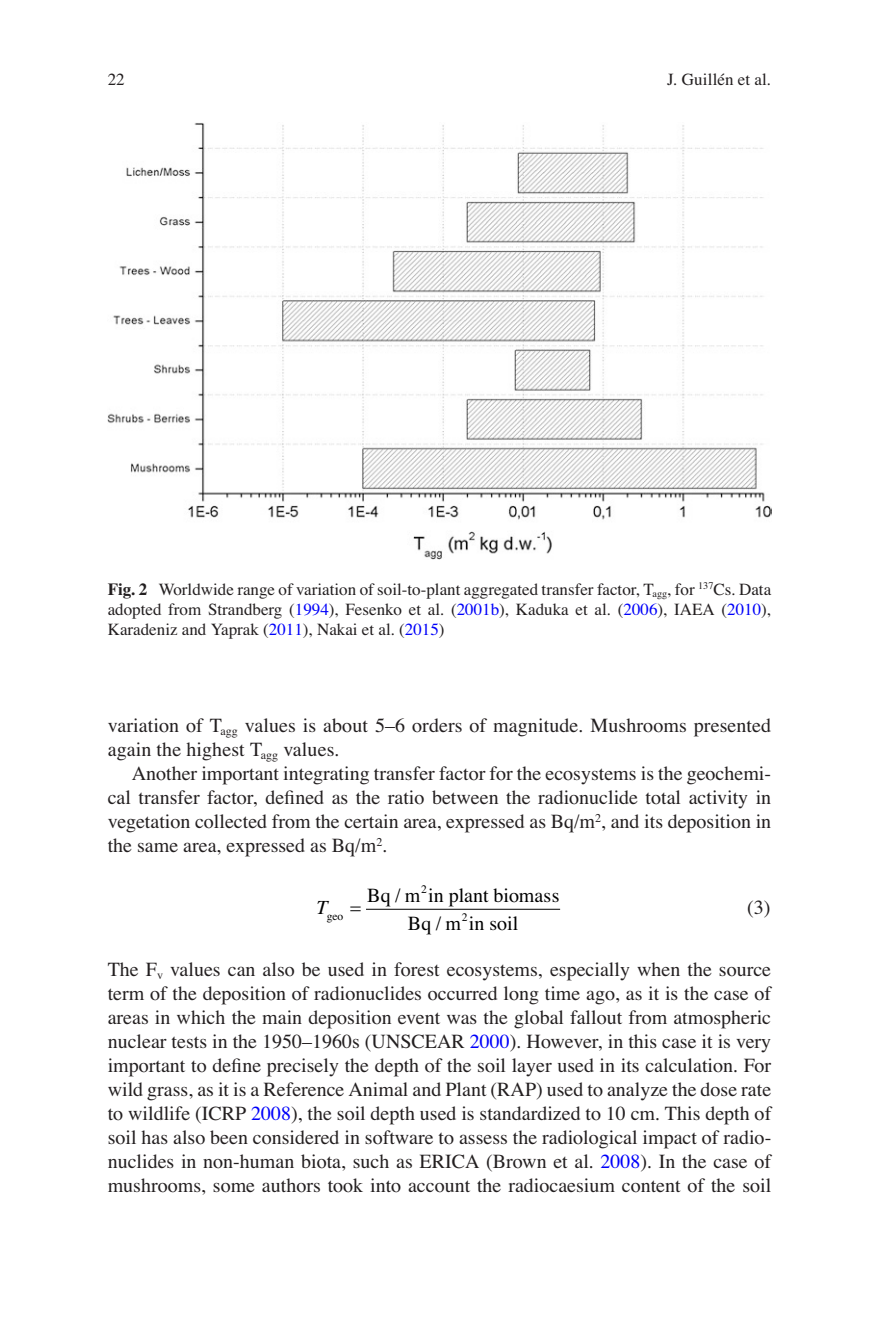
<style>
.page{position:relative;width:879px;height:1333px;background:#fff}
.page>*{position:absolute;margin:0;border:0;box-sizing:border-box;transform-origin:0 0}
.t1{font:20px/24px "Ntpqxg Times";color:#231f20;text-align:justify}
.t2{font:20px/28.2px "Snrqbr Times";color:#000;text-align:center}
.t3{font:17px/20px "Ntpqxg Times";color:#231f20;text-align:justify}
.t4{font:17px "Dsrqyn Times";letter-spacing:.01em;color:#231f20}
.t5{font:11.6px "Snrqbr Times";color:#000}
.s1{font-family:"Gyjpyf Times";font-weight:700}
.s2{color:#0000fa}
</style>
<div class="page">
<hr style="left:366px;top:908px;width:194px;height:1px;background:#000">
<img style="left:108px;top:123px;width:663px;height:436px">
<p class="t3" style="left:108px;top:71px;width:18px">22</p>
<p class="t4" style="left:667px;top:72px;width:106px">J. Guillén et al.</p>
<p class="t3" style="left:108px;top:580px;width:665px"><span class="s1">Fig. 2</span> Worldwide range of variation of soil-to-plant aggregated transfer factor, T<sub>agg</sub>, for <sup>137</sup>Cs. Data adopted from Strandberg (<span class="s2">1994</span>), Fesenko et al. (<span class="s2">2001b</span>), Kaduka et al. (<span class="s2">2006</span>), IAEA (<span class="s2">2010</span>), Karadeniz and Yaprak (<span class="s2">2011</span>), Nakai et al. (<span class="s2">2015</span>)</p>
<p class="t1" style="left:108px;top:715px;width:665px">variation of T<sub>agg</sub> values is about 5–6 orders of magnitude. Mushrooms presented again the highest T<sub>agg</sub> values.</p>
<p class="t1" style="left:108px;top:763px;width:665px;text-indent:24px">Another important integrating transfer factor for the ecosystems is the geochemi&shy;cal transfer factor, defined as the ratio between the radionuclide total activity in vegetation collected from the certain area, expressed as Bq/m<sup>2</sup>, and its deposition in the same area, expressed as Bq/m<sup>2</sup>.</p>
<p class="t5" style="left:316px;top:910px;width:28px"><sup>T</sup>geo</p>
<p class="t5" style="left:421px;top:884px;width:7px">2</p>
<p class="t2" style="left:367px;top:882px;width:194px">Bq m in plant biomass<br>Bq m in soil</p>
<p class="t2" style="left:395px;top:882px;width:7px">/</p>
<p class="t5" style="left:462px;top:912px;width:7px">2</p>
<p class="t2" style="left:436px;top:910px;width:7px">/</p>
<p class="t1" style="left:747px;top:897px;width:25px">(3)</p>
<p class="t1" style="left:108px;top:959px;width:665px">The F<sub>v</sub> values can also be used in forest ecosystems, especially when the source term of the deposition of radionuclides occurred long time ago, as it is the case of areas in which the main deposition event was the global fallout from atmospheric nuclear tests in the 1950–1960s (UNSCEAR <span class="s2">2000</span>). However, in this case it is very important to define precisely the depth of the soil layer used in its calculation. For wild grass, as it is a Reference Animal and Plant (RAP) used to analyze the dose rate to wildlife (ICRP <span class="s2">2008</span>), the soil depth used is standardized to 10 cm. This depth of soil has also been considered in software to assess the radiological impact of radio&shy;nuclides in non-human biota, such as ERICA (Brown et al. <span class="s2">2008</span>). In the case of mushrooms, some authors took into account the radiocaesium content of the soil</p>
</div>
